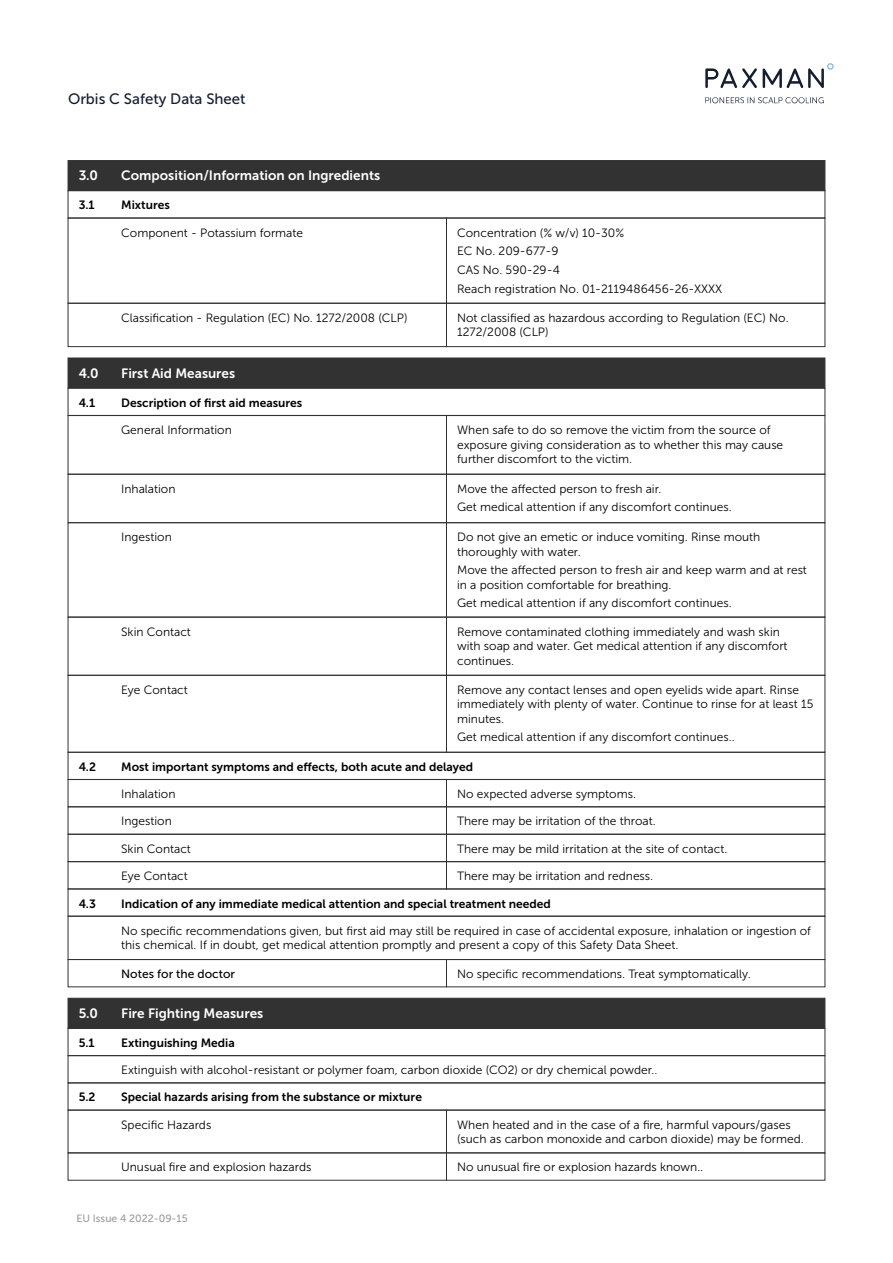
<style>
.page{position:relative;width:893px;height:1263px;background:#fff}
.page>*{position:absolute;margin:0;border:0;box-sizing:border-box;transform-origin:0 0}
.t1{font:15px "Museo Sans 500";color:#131e32}
.t2{font:13.5px "Museo Sans 700";color:#fff}
.t3{font:12px/14.4px "Museo Sans 300";color:#000}
.t4{font:12px "Museo Sans 700";color:#000}
.t5{font:12px "Museo Sans 500";color:#000}
.t6{font:10.5px "Museo Sans 500";color:#9d9d9c}
</style>
<div class="page">
<div style="left:68px;top:160px;width:757px;height:31px;background:#333232"></div>
<div style="left:68px;top:358px;width:757px;height:30px;background:#333232"></div>
<div style="left:68px;top:998px;width:757px;height:31px;background:#333232;border:1px solid #333232"></div>
<div style="left:68px;top:190px;width:757px;height:28px;border:1px solid #333232"></div>
<div style="left:68px;top:388px;width:757px;height:28px;border:1px solid #333232"></div>
<div style="left:68px;top:888px;width:757px;height:29px;border:1px solid #333232"></div>
<svg style="left:705px;top:68px;width:52px;height:20px"></svg>
<svg style="left:763px;top:63px;width:71px;height:25px"></svg>
<svg style="left:705px;top:97px;width:119px;height:6px"></svg>
<div style="left:68px;top:218px;width:379px;height:86px;border:1px solid #333232"></div>
<div style="left:68px;top:415px;width:379px;height:60px;border:1px solid #333232"></div>
<div style="left:68px;top:474px;width:379px;height:49px;border:1px solid #333232"></div>
<div style="left:68px;top:617px;width:379px;height:59px;border:1px solid #333232"></div>
<div style="left:68px;top:675px;width:379px;height:78px;border:1px solid #333232"></div>
<div style="left:68px;top:522px;width:379px;height:95px;border:1px solid #333232"></div>
<div style="left:446px;top:218px;width:379px;height:86px;border:1px solid #333232"></div>
<div style="left:446px;top:415px;width:379px;height:60px;border:1px solid #333232"></div>
<div style="left:446px;top:474px;width:379px;height:49px;border:1px solid #333232"></div>
<div style="left:446px;top:617px;width:379px;height:59px;border:1px solid #333232"></div>
<div style="left:446px;top:675px;width:379px;height:78px;border:1px solid #333232"></div>
<div style="left:446px;top:522px;width:379px;height:95px;border:1px solid #333232"></div>
<div style="left:68px;top:303px;width:379px;height:44px;border:1px solid #333232"></div>
<div style="left:446px;top:303px;width:379px;height:44px;border:1px solid #333232"></div>
<div style="left:68px;top:779px;width:379px;height:28px;border:1px solid #333232"></div>
<div style="left:68px;top:1110px;width:379px;height:43px;border:1px solid #333232"></div>
<div style="left:68px;top:916px;width:757px;height:44px;border:1px solid #333232"></div>
<div style="left:68px;top:1055px;width:757px;height:28px;border:1px solid #333232"></div>
<div style="left:68px;top:806px;width:379px;height:28px;border:1px solid #333232"></div>
<div style="left:68px;top:834px;width:379px;height:28px;border:1px solid #333232"></div>
<div style="left:68px;top:861px;width:379px;height:28px;border:1px solid #333232"></div>
<div style="left:68px;top:1152px;width:379px;height:28px;border:1px solid #333232"></div>
<div style="left:68px;top:959px;width:379px;height:28px;border:1px solid #333232"></div>
<div style="left:446px;top:779px;width:379px;height:28px;border:1px solid #333232"></div>
<div style="left:446px;top:1110px;width:379px;height:43px;border:1px solid #333232"></div>
<div style="left:446px;top:806px;width:379px;height:28px;border:1px solid #333232"></div>
<div style="left:446px;top:834px;width:379px;height:28px;border:1px solid #333232"></div>
<div style="left:446px;top:861px;width:379px;height:28px;border:1px solid #333232"></div>
<div style="left:446px;top:1152px;width:379px;height:28px;border:1px solid #333232"></div>
<div style="left:446px;top:959px;width:379px;height:28px;border:1px solid #333232"></div>
<p class="t1" style="left:68px;top:90px;width:179px">Orbis C Safety Data Sheet</p>
<p class="t2" style="left:79px;top:168px;width:21px">3.0</p>
<p class="t2" style="left:121px;top:168px;width:260px">Composition/Information on Ingredients</p>
<p class="t4" style="left:79px;top:198px;width:18px">3.1</p>
<p class="t4" style="left:121px;top:198px;width:50px">Mixtures</p>
<p class="t3" style="left:121px;top:225px;width:183px">Component - Potassium formate</p>
<p class="t3" style="left:457px;top:223px;width:267px;line-height:18.6px">Concentration (% w/v) 10-30%<br>EC No. 209-677-9<br>CAS No. 590-29-4<br>Reach registration No. 01-2119486456-26-XXXX</p>
<p class="t3" style="left:121px;top:311px;width:288px">Classification - Regulation (EC) No. 1272/2008 (CLP)</p>
<p class="t3" style="left:457px;top:311px;width:333px">Not classified as hazardous according to Regulation (EC) No.<br>1272/2008 (CLP)</p>
<p class="t2" style="left:79px;top:365px;width:21px">4.0</p>
<p class="t2" style="left:121px;top:365px;width:116px">First Aid Measures</p>
<p class="t4" style="left:79px;top:396px;width:18px">4.1</p>
<p class="t4" style="left:121px;top:396px;width:183px">Description of first aid measures</p>
<p class="t3" style="left:121px;top:423px;width:112px">General Information</p>
<p class="t3" style="left:121px;top:482px;width:56px">Inhalation</p>
<p class="t3" style="left:121px;top:530px;width:52px">Ingestion</p>
<p class="t3" style="left:121px;top:624px;width:71px">Skin Contact</p>
<p class="t3" style="left:121px;top:683px;width:68px">Eye Contact</p>
<p class="t3" style="left:457px;top:423px;width:328px">When safe to do so remove the victim from the source of exposure giving consideration as to whether this may cause further discomfort to the victim.</p>
<p class="t3" style="left:457px;top:479px;width:276px;line-height:18.6px">Move the affected person to fresh air.<br>Get medical attention if any discomfort continues.</p>
<p class="t3" style="left:457px;top:530px;width:305px">Do not give an emetic or induce vomiting. Rinse mouth thoroughly with water.</p>
<p class="t3" style="left:457px;top:563px;width:351px">Move the affected person to fresh air and keep warm and at rest in a position comfortable for breathing.</p>
<p class="t3" style="left:457px;top:596px;width:276px">Get medical attention if any discomfort continues.</p>
<p class="t3" style="left:457px;top:624px;width:332px">Remove contaminated clothing immediately and wash skin with soap and water. Get medical attention if any discomfort continues.</p>
<p class="t3" style="left:457px;top:682px;width:358px">Remove any contact lenses and open eyelids wide apart. Rinse immediately with plenty of water. Continue to rinse for at least 15 minutes.</p>
<p class="t3" style="left:457px;top:730px;width:279px">Get medical attention if any discomfort continues..</p>
<p class="t4" style="left:79px;top:760px;width:19px">4.2</p>
<p class="t4" style="left:121px;top:760px;width:353px">Most important symptoms and effects, both acute and delayed</p>
<p class="t3" style="left:121px;top:787px;width:56px">Inhalation</p>
<p class="t3" style="left:121px;top:814px;width:52px">Ingestion</p>
<p class="t3" style="left:121px;top:842px;width:71px">Skin Contact</p>
<p class="t3" style="left:121px;top:869px;width:68px">Eye Contact</p>
<p class="t3" style="left:457px;top:787px;width:180px">No expected adverse symptoms.</p>
<p class="t3" style="left:457px;top:814px;width:200px">There may be irritation of the throat.</p>
<p class="t3" style="left:457px;top:842px;width:272px">There may be mild irritation at the site of contact.</p>
<p class="t3" style="left:457px;top:869px;width:198px">There may be irritation and redness.</p>
<p class="t4" style="left:79px;top:897px;width:19px">4.3</p>
<p class="t4" style="left:121px;top:897px;width:431px">Indication of any immediate medical attention and special treatment needed</p>
<p class="t3" style="left:121px;top:923px;width:691px">No specific recommendations given, but first aid may still be required in case of accidental exposure, inhalation or ingestion of this chemical. If in doubt, get medical attention promptly and present a copy of this Safety Data Sheet.</p>
<p class="t5" style="left:121px;top:967px;width:115px">Notes for the doctor</p>
<p class="t2" style="left:79px;top:1006px;width:21px">5.0</p>
<p class="t2" style="left:121px;top:1006px;width:144px">Fire Fighting Measures</p>
<p class="t4" style="left:79px;top:1036px;width:17px">5.1</p>
<p class="t4" style="left:121px;top:1036px;width:115px">Extinguishing Media</p>
<p class="t3" style="left:457px;top:967px;width:295px">No specific recommendations. Treat symptomatically.</p>
<p class="t3" style="left:121px;top:1063px;width:538px">Extinguish with alcohol-resistant or polymer foam, carbon dioxide (CO2) or dry chemical powder..</p>
<p class="t4" style="left:79px;top:1090px;width:18px">5.2</p>
<p class="t4" style="left:121px;top:1090px;width:302px">Special hazards arising from the substance or mixture</p>
<p class="t3" style="left:121px;top:1117px;width:92px">Specific Hazards</p>
<p class="t3" style="left:121px;top:1160px;width:192px">Unusual fire and explosion hazards</p>
<p class="t6" style="left:77px;top:1212px;width:113px">EU Issue 4 2022-09-15</p>
<p class="t3" style="left:457px;top:1117px;width:348px">When heated and in the case of a fire, harmful vapours/gases (such as carbon monoxide and carbon dioxide) may be formed.</p>
<p class="t3" style="left:457px;top:1160px;width:248px">No unusual fire or explosion hazards known..</p>
</div>
